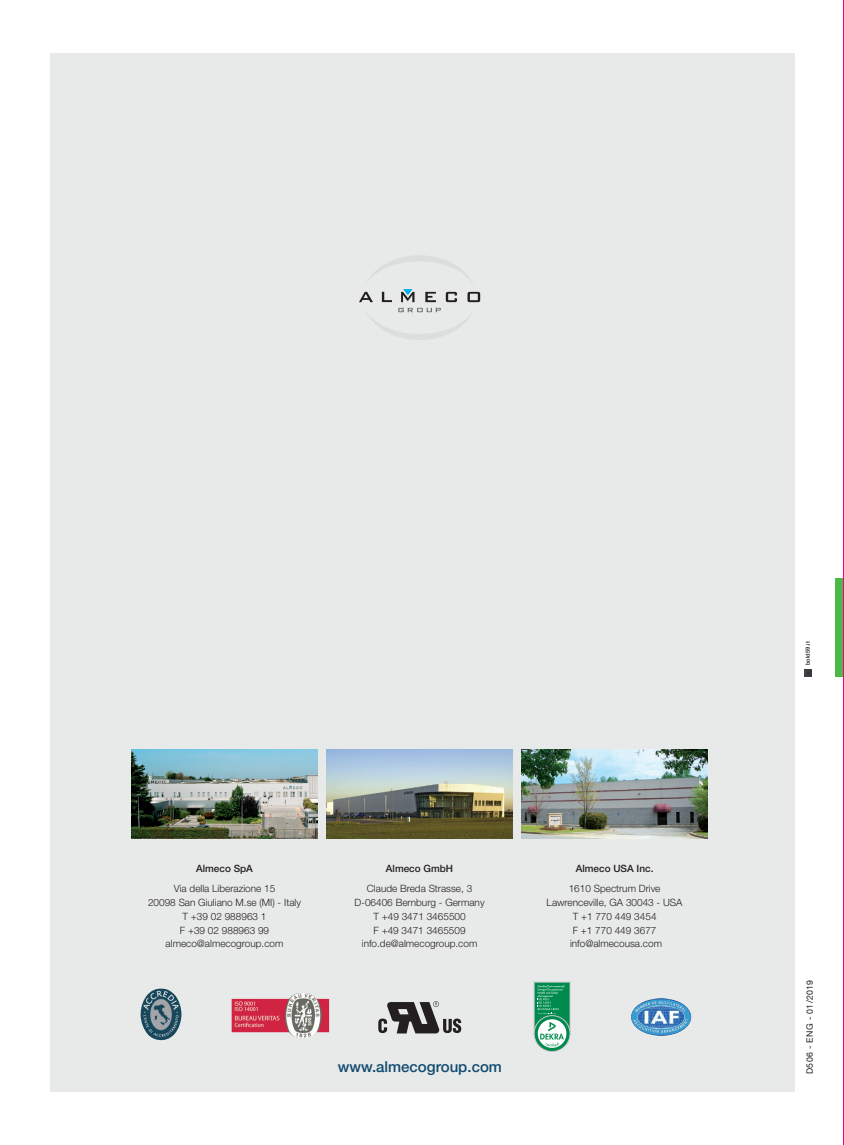
<style>
.page{position:relative;width:844px;height:1145px;background:#fff}
.page>*{position:absolute;margin:0;border:0;box-sizing:border-box;transform-origin:0 0}
.t1{font:500 15px "Helvetica Neue";color:#124a70}
.t2{font:300 10px/13.8px "Helvetica Neue";color:#231f20;text-align:center}
.t3{font:500 10px "Helvetica Neue";color:#231f20}
.t4{font:8.75px "Helvetica Neue";letter-spacing:.04em;color:#231f20}
.t5{font:500 5.75px "Helvetica Neue";letter-spacing:.025em;color:#231f20}
</style>
<div class="page">
<div style="left:50px;top:53px;width:744px;height:1038px;background:#e7eae8"></div>
<div style="left:834px;top:578px;width:9px;height:98px;background:#4cb848"></div>
<svg style="left:804px;top:669px;width:7px;height:7px"></svg>
<hr style="left:843px;top:0;width:1px;height:1144px;background:#ed028c">
<svg style="left:378px;top:1001px;width:83px;height:32px"></svg>
<svg style="left:359px;top:256px;width:121px;height:46px"></svg>
<svg style="left:368px;top:308px;width:103px;height:32px"></svg>
<img style="left:326px;top:749px;width:186px;height:89px">
<img style="left:132px;top:749px;width:185px;height:89px">
<img style="left:521px;top:749px;width:186px;height:89px">
<img style="left:231px;top:993px;width:98px;height:45px">
<img style="left:141px;top:988px;width:40px;height:52px">
<img style="left:631px;top:998px;width:60px;height:37px">
<svg style="left:534px;top:1015px;width:36px;height:36px"></svg>
<div style="left:533px;top:1015px;width:37px;height:36px;border:1px solid #c7c8ca;border-radius:50%"></div>
<svg style="left:533px;top:981px;width:37px;height:66px;background:#5bb18b"></svg>
<p class="t3" style="left:196px;top:862px;width:58px">Almeco SpA</p>
<p class="t2" style="left:148px;top:881px;width:154px">Via della Liberazione 15<br>20098 San Giuliano M.se (MI) - Italy<br>T +39 02 988963 1<br>F +39 02 988963 99 almeco@almecogroup.com</p>
<p class="t3" style="left:386px;top:862px;width:69px">Almeco GmbH</p>
<p class="t2" style="left:354px;top:881px;width:132px">Claude Breda Strasse, 3<br>D-06406 Bernburg - Germany<br>T +49 3471 3465500<br>F +49 3471 3465509 info.de@almecogroup.com</p>
<h1 class="t1" style="left:338px;top:1057px;width:165px">www.almecogroup.com</h1>
<p class="t3" style="left:575px;top:862px;width:79px">Almeco USA Inc.</p>
<p class="t2" style="left:546px;top:881px;width:137px">1610 Spectrum Drive<br>Lawrenceville, GA 30043 - USA<br>T +1 770 449 3454<br>F +1 770 449 3677 info@almecousa.com</p>
<p class="t5" style="left:804px;top:665px;width:26px;rotate:-90deg">bold59.it</p>
<p class="t4" style="left:803px;top:1074px;width:96px;rotate:-90deg">D506 - ENG - 01/2019</p>
</div>
